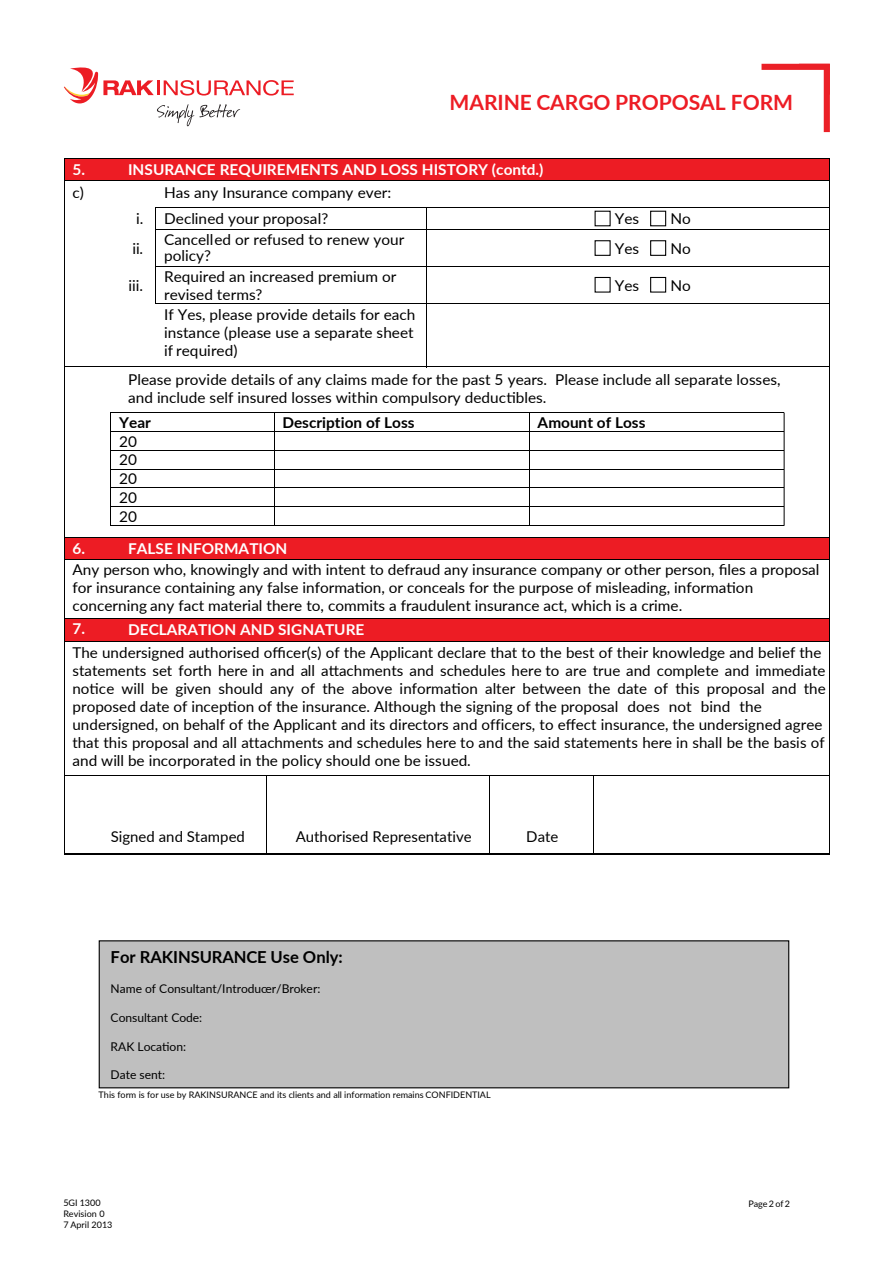
<style>
.page{position:relative;width:894px;height:1263px;background:#fff}
.page>*{position:absolute;margin:0;border:0;box-sizing:border-box;transform-origin:0 0}
.t1{font:700 21px "Lato";color:#ed1c24}
.t2{font:700 16.5px "Lato";letter-spacing:-.005em;color:#000}
.t3{font:15px/18px "Lato";color:#000}
.t4{font:700 15px "Lato";color:#fff}
.t5{font:700 15px "Lato";color:#000}
.t6{font:12px "Lato";color:#000}
.t7{font:9px/10.8px "Lato";color:#000}
</style>
<div class="page">
<svg style="left:761px;top:64px;width:68px;height:68px"></svg>
<svg style="left:64px;top:67px;width:229px;height:59px"></svg>
<div style="left:64px;top:158px;width:764px;height:22px;background:#ed1c24"></div>
<div style="left:65px;top:537px;width:764px;height:22px;background:#ed1c24"></div>
<div style="left:65px;top:619px;width:764px;height:22px;background:#ed1c24"></div>
<hr style="left:65px;top:158px;width:763px;height:1px;background:#000">
<hr style="left:65px;top:180px;width:91px;height:1px;background:#000">
<hr style="left:156px;top:180px;width:672px;height:1px;background:#000">
<div style="left:650px;top:211px;width:16px;height:15px;border:1px solid #000"></div>
<hr style="left:157px;top:207px;width:269px;height:1px;background:#000">
<hr style="left:427px;top:207px;width:401px;height:1px;background:#000">
<div style="left:594px;top:240px;width:16px;height:16px;border:1px solid #000"></div>
<div style="left:650px;top:240px;width:16px;height:16px;border:1px solid #000"></div>
<svg style="left:64px;top:158px;width:1px;height:68px"></svg>
<svg style="left:155px;top:207px;width:2px;height:23px"></svg>
<hr style="left:156px;top:229px;width:270px;height:1px;background:#000">
<svg style="left:426px;top:207px;width:1px;height:23px"></svg>
<hr style="left:427px;top:229px;width:401px;height:1px;background:#000">
<svg style="left:828px;top:158px;width:1px;height:50px"></svg>
<hr style="left:64px;top:226px;width:1px;height:36px;background:#000">
<hr style="left:155px;top:230px;width:1px;height:36px;background:#000">
<hr style="left:426px;top:230px;width:1px;height:36px;background:#000">
<hr style="left:828px;top:226px;width:1px;height:36px;background:#000">
<div style="left:594px;top:277px;width:16px;height:15px;border:1px solid #000"></div>
<div style="left:650px;top:277px;width:16px;height:15px;border:1px solid #000"></div>
<hr style="left:156px;top:266px;width:270px;height:1px;background:#000">
<hr style="left:427px;top:266px;width:401px;height:1px;background:#000">
<hr style="left:64px;top:262px;width:1px;height:36px;background:#000">
<hr style="left:155px;top:267px;width:1px;height:36px;background:#000">
<hr style="left:426px;top:267px;width:1px;height:36px;background:#000">
<hr style="left:828px;top:262px;width:1px;height:36px;background:#000">
<hr style="left:155px;top:303px;width:271px;height:1px;background:#000">
<hr style="left:427px;top:303px;width:401px;height:1px;background:#000">
<hr style="left:64px;top:299px;width:1px;height:54px;background:#000">
<hr style="left:426px;top:299px;width:1px;height:68px;background:#000">
<hr style="left:828px;top:299px;width:1px;height:54px;background:#000">
<hr style="left:64px;top:366px;width:362px;height:1px;background:#000">
<hr style="left:427px;top:366px;width:401px;height:1px;background:#000">
<hr style="left:64px;top:354px;width:1px;height:36px;background:#000">
<hr style="left:828px;top:354px;width:1px;height:36px;background:#000">
<hr style="left:65px;top:537px;width:763px;height:1px;background:#000">
<svg style="left:64px;top:390px;width:1px;height:158px"></svg>
<hr style="left:65px;top:559px;width:763px;height:1px;background:#000">
<hr style="left:64px;top:548px;width:1px;height:54px;background:#000">
<hr style="left:828px;top:548px;width:1px;height:54px;background:#000">
<hr style="left:65px;top:618px;width:763px;height:1px;background:#000">
<svg style="left:64px;top:602px;width:1px;height:23px"></svg>
<hr style="left:65px;top:641px;width:763px;height:1px;background:#000">
<hr style="left:64px;top:625px;width:1px;height:127px;background:#000">
<hr style="left:828px;top:625px;width:1px;height:127px;background:#000">
<hr style="left:64px;top:775px;width:211px;height:1px;background:#000">
<hr style="left:274px;top:775px;width:217px;height:1px;background:#000">
<hr style="left:490px;top:775px;width:103px;height:1px;background:#000">
<hr style="left:593px;top:775px;width:236px;height:1px;background:#000">
<hr style="left:64px;top:752px;width:1px;height:101px;background:#000">
<hr style="left:65px;top:853px;width:201px;height:1px;background:#000">
<hr style="left:266px;top:775px;width:1px;height:78px;background:#000">
<hr style="left:267px;top:853px;width:221px;height:1px;background:#000">
<hr style="left:488px;top:775px;width:1px;height:78px;background:#000">
<hr style="left:489px;top:853px;width:104px;height:1px;background:#000">
<hr style="left:593px;top:775px;width:1px;height:78px;background:#000">
<hr style="left:593px;top:853px;width:235px;height:1px;background:#000">
<hr style="left:828px;top:752px;width:1px;height:101px;background:#000">
<div style="left:99px;top:940px;width:690px;height:148px;background:#bfbfbf;border:1px solid #000"></div>
<hr style="left:111px;top:412px;width:163px;height:1px;background:#000">
<hr style="left:274px;top:412px;width:254px;height:1px;background:#000">
<hr style="left:529px;top:412px;width:254px;height:1px;background:#000">
<hr style="left:111px;top:431px;width:163px;height:1px;background:#000">
<hr style="left:274px;top:431px;width:254px;height:1px;background:#000">
<hr style="left:529px;top:431px;width:254px;height:1px;background:#000">
<hr style="left:111px;top:450px;width:163px;height:1px;background:#000">
<hr style="left:274px;top:450px;width:254px;height:1px;background:#000">
<hr style="left:529px;top:450px;width:254px;height:1px;background:#000">
<hr style="left:111px;top:469px;width:163px;height:1px;background:#000">
<hr style="left:274px;top:469px;width:254px;height:1px;background:#000">
<hr style="left:529px;top:469px;width:254px;height:1px;background:#000">
<hr style="left:111px;top:487px;width:163px;height:1px;background:#000">
<hr style="left:274px;top:487px;width:254px;height:1px;background:#000">
<hr style="left:529px;top:487px;width:254px;height:1px;background:#000">
<hr style="left:111px;top:506px;width:163px;height:1px;background:#000">
<hr style="left:274px;top:506px;width:254px;height:1px;background:#000">
<hr style="left:529px;top:506px;width:254px;height:1px;background:#000">
<svg style="left:110px;top:412px;width:1px;height:114px"></svg>
<hr style="left:111px;top:525px;width:163px;height:1px;background:#000">
<svg style="left:274px;top:413px;width:1px;height:112px"></svg>
<hr style="left:274px;top:525px;width:254px;height:1px;background:#000">
<hr style="left:529px;top:525px;width:254px;height:1px;background:#000">
<hr style="left:783px;top:412px;width:1px;height:114px;background:#000">
<h1 class="t1" style="left:449px;top:87px;width:345px">MARINE CARGO PROPOSAL FORM</h1>
<p class="t4" style="left:72px;top:159px;width:14px">5.</p>
<p class="t4" style="left:128px;top:159px;width:417px">INSURANCE REQUIREMENTS AND LOSS HISTORY (contd.)</p>
<p class="t3" style="left:72px;top:182px;width:13px">c)</p>
<p class="t3" style="left:136px;top:178px;width:256px;line-height:26.8px;text-indent:28px">Has any Insurance company ever: i. Declined your proposal?</p>
<p class="t3" style="left:614px;top:209px;width:26px">Yes</p>
<p class="t3" style="left:670px;top:209px;width:22px">No</p>
<p class="t3" style="left:132px;top:239px;width:12px">ii.</p>
<p class="t3" style="left:164px;top:230px;width:242px;line-height:16.5px">Cancelled or refused to renew your policy?</p>
<p class="t3" style="left:614px;top:239px;width:26px">Yes</p>
<p class="t3" style="left:670px;top:239px;width:22px">No</p>
<p class="t3" style="left:128px;top:275px;width:16px">iii.</p>
<p class="t3" style="left:164px;top:266px;width:233px">Required an increased premium or revised terms?</p>
<p class="t3" style="left:614px;top:275px;width:26px">Yes</p>
<p class="t3" style="left:670px;top:275px;width:22px">No</p>
<p class="t3" style="left:164px;top:305px;width:253px">If Yes, please provide details for each instance (please use a separate sheet if required)</p>
<p class="t3" style="left:128px;top:370px;width:653px">Please provide details of any claims made for the past 5 years. Please include all separate losses, and include self insured losses within compulsory deductibles.</p>
<p class="t5" style="left:119px;top:411px;width:33px">Year</p>
<p class="t5" style="left:282px;top:411px;width:133px">Description of Loss</p>
<p class="t5" style="left:537px;top:411px;width:109px">Amount of Loss</p>
<p class="t3" style="left:119px;top:431px;width:19px;line-height:18.8px;text-align:justify">20<br>20<br>20<br>20<br>20</p>
<p class="t4" style="left:72px;top:537px;width:14px">6.</p>
<p class="t4" style="left:128px;top:537px;width:161px">FALSE INFORMATION</p>
<p class="t3" style="left:72px;top:559px;width:748px">Any person who, knowingly and with intent to defraud any insurance company or other person, files a proposal for insurance containing any false information, or conceals for the purpose of misleading, information concerning any fact material there to, commits a fraudulent insurance act, which is a crime.</p>
<p class="t4" style="left:72px;top:617px;width:14px">7.</p>
<p class="t4" style="left:128px;top:619px;width:238px">DECLARATION AND SIGNATURE</p>
<p class="t3" style="left:72px;top:642px;width:754px">The undersigned authorised officer(s) of the Applicant declare that to the best of their knowledge and belief the statements set forth here in and all attachments and schedules here to are true and complete and immediate notice will be given should any of the above information alter between the date of this proposal and the proposed date of inception of the insurance. Although the signing of the proposal does not bind the undersigned, on behalf of the Applicant and its directors and officers, to effect insurance, the undersigned agree that this proposal and all attachments and schedules here to and the said statements here in shall be the basis of and will be incorporated in the policy should one be issued.</p>
<p class="t3" style="left:111px;top:826px;width:136px">Signed and Stamped</p>
<p class="t3" style="left:296px;top:826px;width:177px">Authorised Representative</p>
<p class="t3" style="left:526px;top:826px;width:34px">Date</p>
<p class="t2" style="left:111px;top:944px;width:233px">For RAKINSURANCE Use Only:</p>
<p class="t6" style="left:111px;top:980px;width:211px">Name of Consultant/Introducer/Broker:</p>
<p class="t6" style="left:111px;top:1008px;width:93px">Consultant Code:</p>
<p class="t6" style="left:111px;top:1037px;width:77px">RAK Location:</p>
<p class="t6" style="left:111px;top:1066px;width:56px">Date sent:</p>
<p class="t7" style="left:98px;top:1088px;width:393px">This form is for use by RAKINSURANCE and its clients and all information remains CONFIDENTIAL</p>
<p class="t7" style="left:63px;top:1196px;width:39px">5GI 1300</p>
<p class="t7" style="left:748px;top:1197px;width:43px">Page 2 of 2</p>
<p class="t7" style="left:63px;top:1207px;width:51px">Revision 0<br>7 April 2013</p>
</div>
